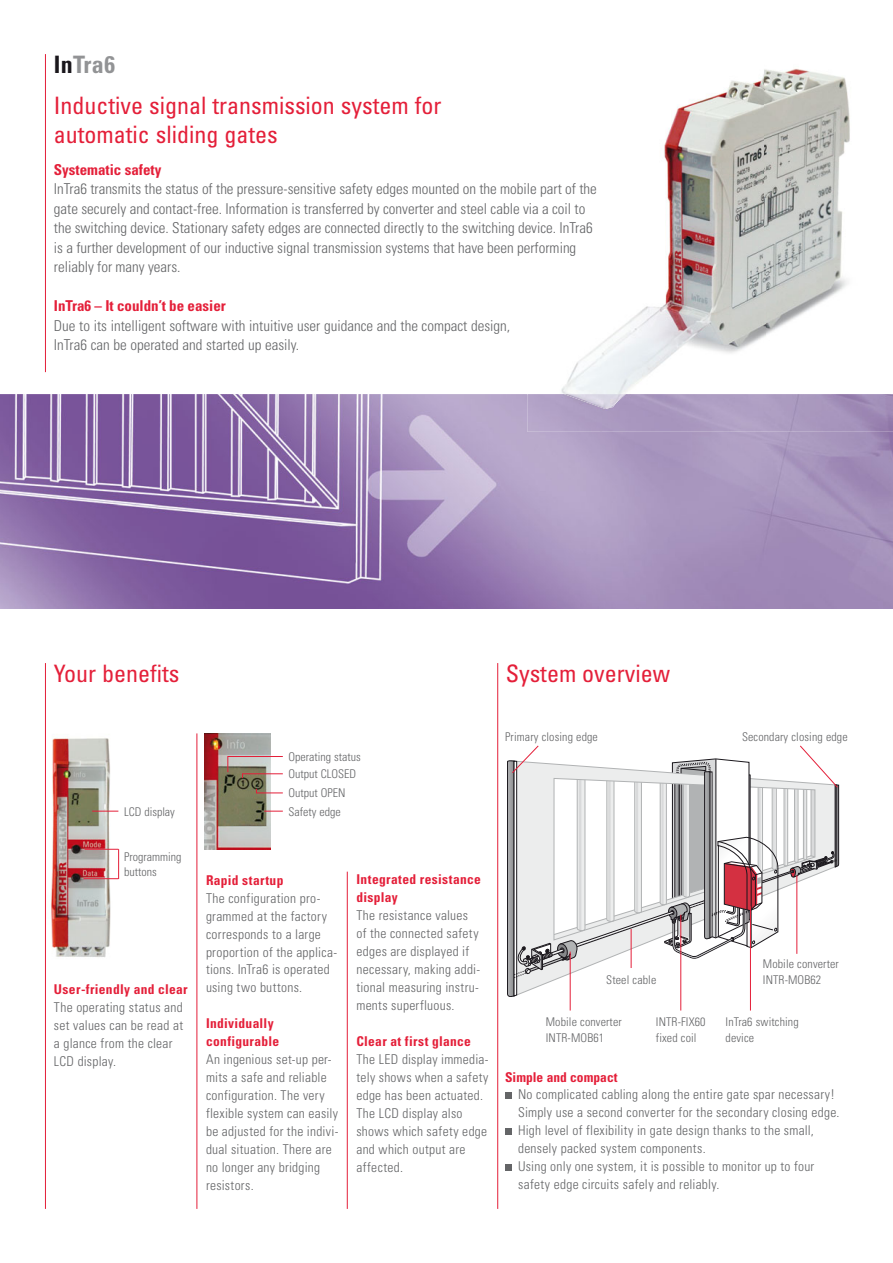
<style>
.page{position:relative;width:893px;height:1263px;background:#fff}
.page>*{position:absolute;margin:0;border:0;box-sizing:border-box;transform-origin:0 0}
.t1{font:condensed 24px/40.7px "Univers";color:#e41f39}
.t2{font:300 condensed 15px/19.5px "Univers";color:#646567}
.t3{font:700 condensed 15px "Univers";color:#e41f39}
.t4{font:300 condensed 13.5px/18px "Univers";letter-spacing:.02em;color:#646567}
.t5{font:700 condensed 13.5px/18px "Univers";letter-spacing:.02em;color:#e41f39}
.t6{font:700 condensed 13.5px "Univers";color:#e41f39}
.t7{font:300 condensed 12px/15.6px "Univers";letter-spacing:.01em;color:#646567}
.s1{font-weight:700;color:#1a171c}
.s2{font-weight:700;color:#929395}
</style>
<div class="page">
<img style="left:0;top:394px;width:893px;height:215px">
<hr style="left:45px;top:54px;width:1px;height:318px;background:#e41f39">
<img style="left:527px;top:68px;width:366px;height:364px">
<img style="left:564px;top:394px;width:62px;height:15px">
<hr style="left:347px;top:872px;width:1px;height:337px;background:#e41f39">
<hr style="left:497px;top:663px;width:1px;height:546px;background:#e41f39">
<hr style="left:197px;top:733px;width:1px;height:476px;background:#e41f39">
<div style="left:505px;top:1092px;width:6px;height:7px;background:#646567"></div>
<div style="left:505px;top:1128px;width:6px;height:7px;background:#646567"></div>
<div style="left:505px;top:1164px;width:6px;height:7px;background:#646567"></div>
<hr style="left:680px;top:915px;width:1px;height:96px;background:#e41f39">
<hr style="left:750px;top:906px;width:1px;height:105px;background:#e41f39">
<hr style="left:570px;top:952px;width:1px;height:59px;background:#e41f39">
<img style="left:51px;top:737px;width:69px;height:220px">
<svg style="left:92px;top:811px;width:26px;height:1px"></svg>
<hr style="left:85px;top:849px;width:33px;height:1px;background:#e41f39">
<hr style="left:83px;top:878px;width:35px;height:1px;background:#e41f39">
<hr style="left:118px;top:849px;width:1px;height:30px;background:#e41f39">
<svg style="left:507px;top:745px;width:332px;height:252px"></svg>
<img style="left:204px;top:734px;width:66px;height:115px">
<hr style="left:45px;top:663px;width:1px;height:546px;background:#e41f39">
<svg style="left:264px;top:811px;width:19px;height:1px"></svg>
<svg style="left:256px;top:788px;width:27px;height:5px"></svg>
<svg style="left:227px;top:756px;width:56px;height:23px"></svg>
<h1 class="t1" style="left:54px;top:46px;width:389px"><span class="s1">In</span><span class="s2">Tra6<br></span>Inductive signal transmission system for</h1>
<h1 class="t1" style="left:54px;top:116px;width:225px">automatic sliding gates</h1>
<p class="t3" style="left:54px;top:164px;width:109px">Systematic safety</p>
<p class="t2" style="left:54px;top:181px;width:544px">InTra6 transmits the status of the pressure-sensitive safety edges mounted on the mobile part of the gate securely and contact-free. Information is transferred by converter and steel cable via a coil to the switching device. Stationary safety edges are connected directly to the switching device. InTra6 is a further development of our inductive signal transmission systems that have been performing reliably for many years.</p>
<p class="t3" style="left:54px;top:300px;width:173px">InTra6 – It couldn’t be easier</p>
<p class="t2" style="left:54px;top:317px;width:458px">Due to its intelligent software with intuitive user guidance and the compact design,<br>InTra6 can be operated and started up easily.</p>
<h1 class="t1" style="left:54px;top:656px;width:127px">Your benefits</h1>
<h1 class="t1" style="left:506px;top:656px;width:166px">System overview</h1>
<p class="t7" style="left:124px;top:805px;width:52px">LCD display</p>
<p class="t7" style="left:124px;top:851px;width:59px;line-height:15px">Programming buttons</p>
<p class="t5" style="left:54px;top:981px;width:135px">User-friendly and clear</p>
<p class="t4" style="left:54px;top:999px;width:131px">The operating status and set values can be read at a glance from the clear<br>LCD display.</p>
<p class="t7" style="left:288px;top:750px;width:74px">Operating status</p>
<p class="t7" style="left:288px;top:768px;width:69px">Output CLOSED</p>
<p class="t7" style="left:288px;top:786px;width:58px">Output OPEN</p>
<p class="t7" style="left:288px;top:805px;width:54px">Safety edge</p>
<p class="t7" style="left:505px;top:730px;width:94px">Primary closing edge</p>
<p class="t7" style="left:742px;top:730px;width:107px">Secondary closing edge</p>
<p class="t5" style="left:206px;top:872px;width:79px">Rapid startup</p>
<p class="t4" style="left:206px;top:890px;width:133px">The configuration pro&shy;grammed at the factory corresponds to a large proportion of the applica&shy;tions. InTra6 is operated using two buttons.</p>
<p class="t5" style="left:206px;top:1016px;width:75px">Individually configurable</p>
<p class="t4" style="left:206px;top:1052px;width:134px">An ingenious set-up per&shy;mits a safe and reliable configuration. The very flexible system can easily be adjusted for the indivi&shy;dual situation. There are no longer any bridging resistors.</p>
<p class="t5" style="left:356px;top:872px;width:126px">Integrated resistance display</p>
<p class="t4" style="left:356px;top:908px;width:125px">The resistance values of the connected safety edges are displayed if necessary, making addi&shy;tional measuring instru&shy;ments superfluous.</p>
<p class="t5" style="left:356px;top:1034px;width:116px">Clear at first glance</p>
<p class="t4" style="left:356px;top:1052px;width:134px">The LED display immedia&shy;tely shows when a safety edge has been actuated.<br>The LCD display also shows which safety edge and which output are affected.</p>
<p class="t7" style="left:606px;top:973px;width:52px">Steel cable</p>
<p class="t7" style="left:546px;top:1016px;width:78px">Mobile converter<br>INTR-MOB61</p>
<p class="t7" style="left:656px;top:1016px;width:51px">INTR-FIX60 fixed coil</p>
<p class="t7" style="left:763px;top:957px;width:78px">Mobile converter<br>INTR-MOB62</p>
<p class="t7" style="left:725px;top:1016px;width:75px">InTra6 switching device</p>
<p class="t6" style="left:505px;top:1072px;width:114px">Simple and compact</p>
<p class="t4" style="left:518px;top:1086px;width:323px">No complicated cabling along the entire gate spar necessary!<br>Simply use a second converter for the secondary closing edge.<br>High level of flexibility in gate design thanks to the small, densely packed system components.<br>Using only one system, it is possible to monitor up to four safety edge circuits safely and reliably.</p>
</div>
